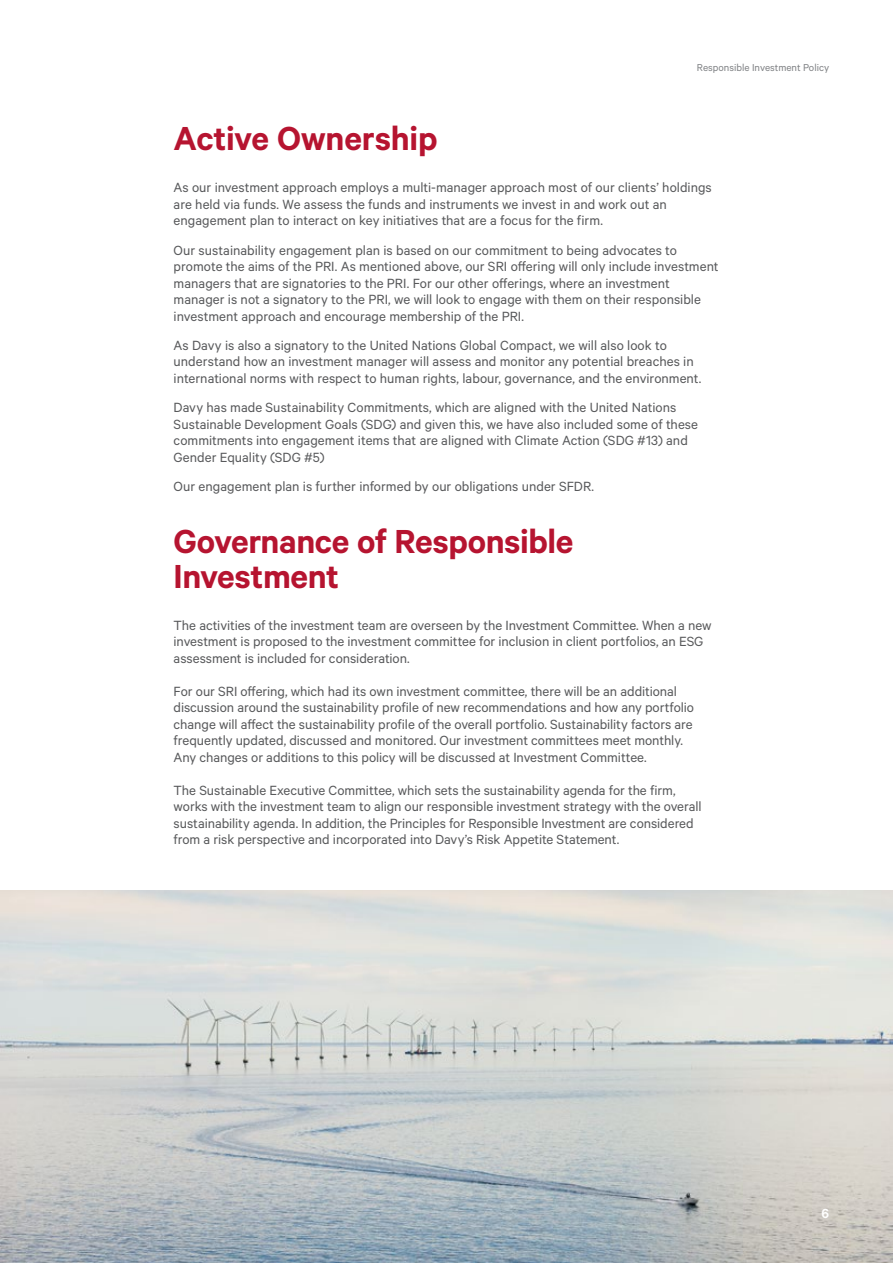
<style>
.page{position:relative;width:893px;height:1263px;background:#fff}
.page>*{position:absolute;margin:0;border:0;box-sizing:border-box;transform-origin:0 0}
.t1{font:600 37.5px/34.5px "Calibre";letter-spacing:-.01em;color:#b61430}
.t2{font:15px/16.5px "Calibre";color:#58595b}
.t3{font:600 15px "Calibre";color:#fff}
.t4{font:11.25px "Calibre";color:#808285}
</style>
<div class="page">
<img style="left:0;top:890px;width:893px;height:373px">
<p class="t4" style="left:697px;top:61px;width:134px">Responsible Investment Policy</p>
<h1 class="t1" style="left:174px;top:120px;width:265px">Active Ownership</h1>
<p class="t2" style="left:174px;top:179px;width:540px">As our investment approach employs a multi-manager approach most of our clients’ holdings are held via funds. We assess the funds and instruments we invest in and work out an engagement plan to interact on key initiatives that are a focus for the firm.</p>
<p class="t2" style="left:174px;top:241px;width:547px">Our sustainability engagement plan is based on our commitment to being advocates to promote the aims of the PRI. As mentioned above, our SRI offering will only include investment managers that are signatories to the PRI. For our other offerings, where an investment manager is not a signatory to the PRI, we will look to engage with them on their responsible investment approach and encourage membership of the PRI.</p>
<p class="t2" style="left:174px;top:336px;width:529px">As Davy is also a signatory to the United Nations Global Compact, we will also look to understand how an investment manager will assess and monitor any potential breaches in international norms with respect to human rights, labour, governance, and the environment.</p>
<p class="t2" style="left:174px;top:399px;width:526px">Davy has made Sustainability Commitments, which are aligned with the United Nations Sustainable Development Goals (SDG) and given this, we have also included some of these commitments into engagement items that are aligned with Climate Action (SDG #13) and Gender Equality (SDG #5)</p>
<p class="t2" style="left:174px;top:477px;width:422px">Our engagement plan is further informed by our obligations under SFDR.</p>
<h1 class="t1" style="left:174px;top:523px;width:401px">Governance of Responsible<br>Investment</h1>
<p class="t2" style="left:174px;top:616px;width:539px">The activities of the investment team are overseen by the Investment Committee. When a new investment is proposed to the investment committee for inclusion in client portfolios, an ESG assessment is included for consideration.</p>
<p class="t2" style="left:174px;top:682px;width:522px">For our SRI offering, which had its own investment committee, there will be an additional discussion around the sustainability profile of new recommendations and how any portfolio change will affect the sustainability profile of the overall portfolio. Sustainability factors are frequently updated, discussed and monitored. Our investment committees meet monthly.<br>Any changes or additions to this policy will be discussed at Investment Committee.</p>
<p class="t2" style="left:174px;top:781px;width:529px">The Sustainable Executive Committee, which sets the sustainability agenda for the firm, works with the investment team to align our responsible investment strategy with the overall sustainability agenda. In addition, the Principles for Responsible Investment are considered from a risk perspective and incorporated into Davy’s Risk Appetite Statement.</p>
<p class="t3" style="left:821px;top:1205px;width:9px">6</p>
</div>
